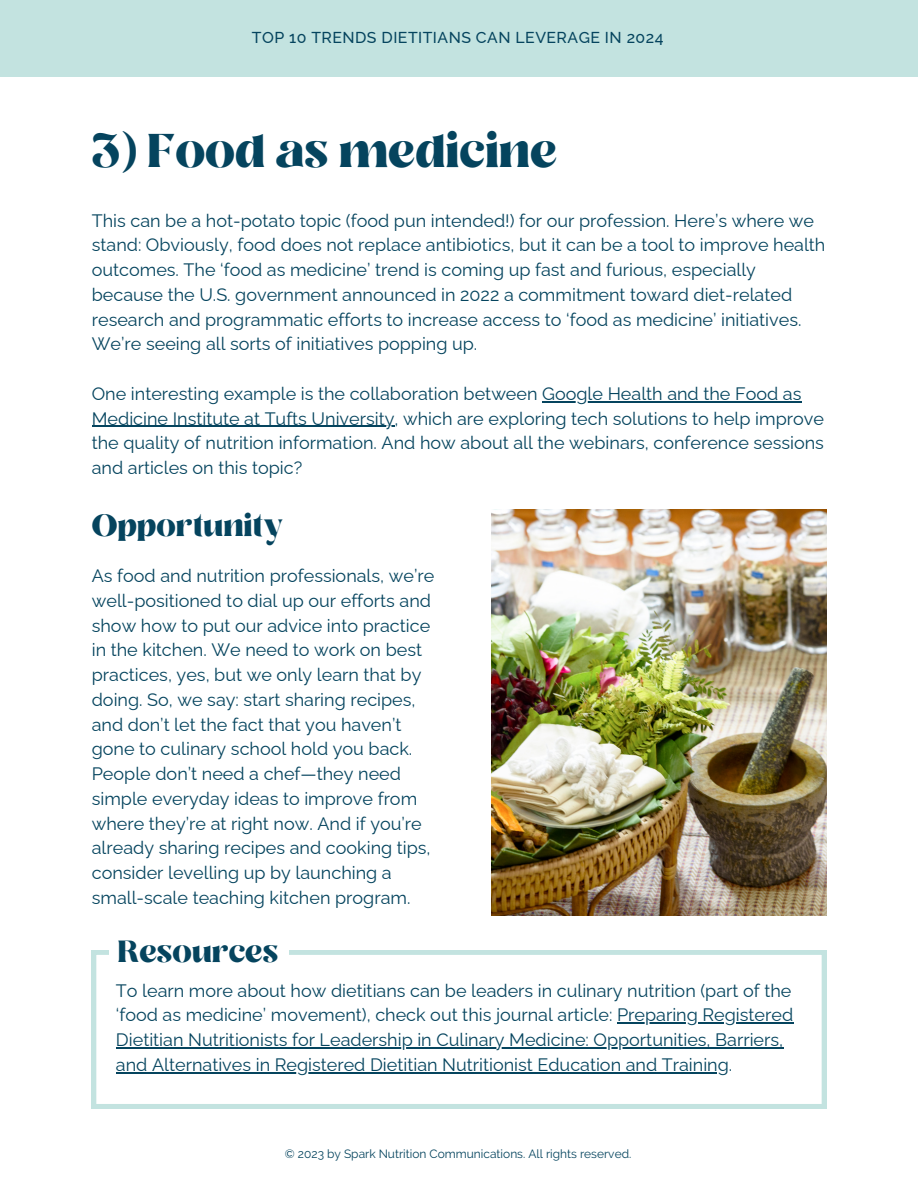
<style>
.page{position:relative;width:918px;height:1188px;background:#fff}
.page>*{position:absolute;margin:0;border:0;box-sizing:border-box;transform-origin:0 0}
.t1{font:700 47.1px "Losta Masta";color:#05445e}
.t2{font:700 30.6px "Losta Masta";color:#05445e}
.t3{font:18px/24.8px "Raleway";color:#05445e}
.t4{font:500 15.9px "Raleway";letter-spacing:.03em;color:#05445e}
.t5{font:12px "Raleway";color:#05445e}
</style>
<div class="page">
<div style="left:0;top:0;width:918px;height:76px;background:#c3e3e0"></div>
<img style="left:491px;top:510px;width:336px;height:406px">
<svg style="left:92px;top:950px;width:734px;height:158px"></svg>
<div style="left:110px;top:929px;width:179px;height:43px;background:#fff"></div>
<hr style="left:542px;top:401px;width:259px;height:1px;background:#05445e">
<hr style="left:92px;top:426px;width:302px;height:1px;background:#05445e">
<hr style="left:617px;top:1023px;width:176px;height:1px;background:#05445e">
<hr style="left:116px;top:1047px;width:667px;height:1px;background:#05445e">
<hr style="left:116px;top:1072px;width:613px;height:1px;background:#05445e">
<p class="t4" style="left:252px;top:28px;width:413px">TOP 10 TRENDS DIETITIANS CAN LEVERAGE IN 2024</p>
<p class="t1" style="left:92px;top:121px;width:467px">3) Food as medicine</p>
<p class="t3" style="left:92px;top:208px;width:735px">This can be a hot-potato topic (food pun intended!) for our profession. Here’s where we stand: Obviously, food does not replace antibiotics, but it can be a tool to improve health outcomes. The ‘food as medicine’ trend is coming up fast and furious, especially because the U.S. government announced in 2022 a commitment toward diet-related research and programmatic efforts to increase access to ‘food as medicine’ initiatives.<br>We’re seeing all sorts of initiatives popping up.</p>
<p class="t3" style="left:92px;top:381px;width:734px">One interesting example is the collaboration between Google Health and the Food as Medicine Institute at Tufts University, which are exploring tech solutions to help improve the quality of nutrition information. And how about all the webinars, conference sessions and articles on this topic?</p>
<p class="t2" style="left:92px;top:506px;width:191px">Opportunity</p>
<p class="t3" style="left:92px;top:563px;width:344px">As food and nutrition professionals, we’re well-positioned to dial up our efforts and show how to put our advice into practice in the kitchen. We need to work on best practices, yes, but we only learn that by doing. So, we say: start sharing recipes, and don’t let the fact that you haven’t gone to culinary school hold you back.<br>People don’t need a chef—they need simple everyday ideas to improve from where they’re at right now. And if you’re already sharing recipes and cooking tips, consider levelling up by launching a small-scale teaching kitchen program.</p>
<p class="t2" style="left:118px;top:932px;width:162px">Resources</p>
<p class="t3" style="left:116px;top:978px;width:679px">To learn more about how dietitians can be leaders in culinary nutrition (part of the ‘food as medicine’ movement), check out this journal article: Preparing Registered Dietitian Nutritionists for Leadership in Culinary Medicine: Opportunities, Barriers, and Alternatives in Registered Dietitian Nutritionist Education and Training.</p>
<p class="t5" style="left:285px;top:1147px;width:348px">© 2023 by Spark Nutrition Communications. All rights reserved.</p>
</div>
